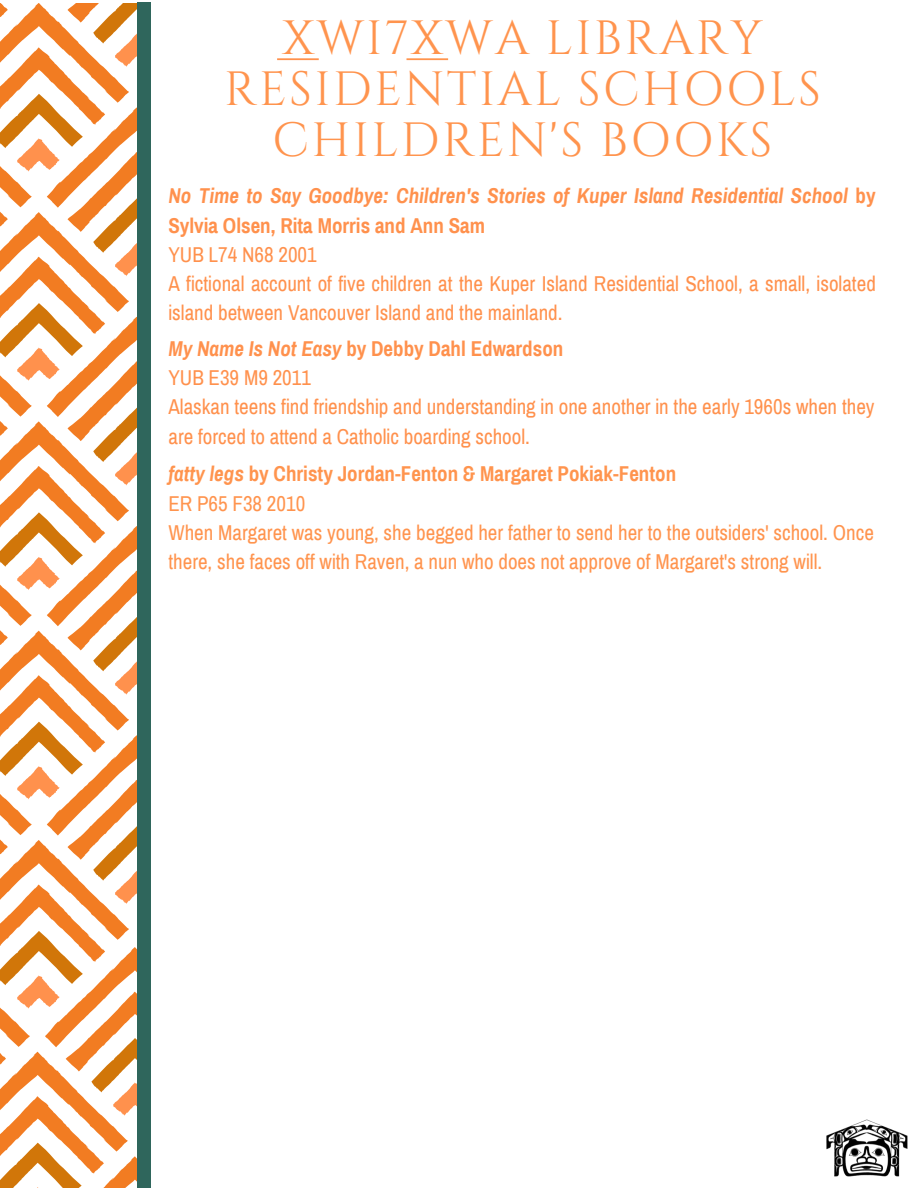
<style>
.page{position:relative;width:918px;height:1188px;background:#fff}
.page>*{position:absolute;margin:0;border:0;box-sizing:border-box;transform-origin:0 0}
.t1{font:48px/50.8px "Cinzel";letter-spacing:.05em;color:#ff944e;text-align:center}
.t2{font:21px/29.2px "Archivo Narrow";color:#ff914d}
.t3{font:21px/29.2px "Archivo Narrow";color:#ff944e}
.t4{font:italic 700 21px/29.2px "Archivo Narrow";color:#ff914d}
.s1{font-style:normal}
.s2{font-weight:700;font-style:italic}
.s3{font-weight:700}
</style>
<div class="page">
<svg style="left:0;top:3px;width:137px;height:1185px"></svg>
<div style="left:137px;top:2px;width:13px;height:1186px;background:#2f665c"></div>
<svg style="left:277px;top:58px;width:42px;height:2px"></svg>
<svg style="left:407px;top:58px;width:41px;height:2px"></svg>
<img style="left:826px;top:1119px;width:82px;height:58px">
<h1 class="t1" style="left:224px;top:14px;width:598px">XWI7XWA LIBRARY<br>RESIDENTIAL SCHOOLS<br>CHILDREN'S BOOKS</h1>
<p class="t4" style="left:168px;top:182px;width:709px">No Time to Say Goodbye: Children's Stories of Kuper Island Residential School <span class="s1">by<br>Sylvia Olsen, Rita Morris and Ann Sam</span></p>
<p class="t2" style="left:168px;top:240px;width:709px">YUB L74 N68 2001<br>A fictional account of five children at the Kuper Island Residential School, a small, isolated island between Vancouver Island and the mainland.</p>
<p class="t2" style="left:168px;top:334px;width:708px"><span class="s2">My Name Is Not Easy</span> <span class="s3">by Debby Dahl Edwardson<br></span>YUB E39 M9 2011<br>Alaskan teens find friendship and understanding in one another in the early 1960s when they are forced to attend a Catholic boarding school.</p>
<p class="t3" style="left:168px;top:460px;width:707px"><span class="s2">fatty legs</span> <span class="s3">by Christy Jordan-Fenton &amp; Margaret Pokiak-Fenton<br></span>ER P65 F38 2010<br>When Margaret was young, she begged her father to send her to the outsiders' school. Once there, she faces off with Raven, a nun who does not approve of Margaret's strong will.</p>
</div>
